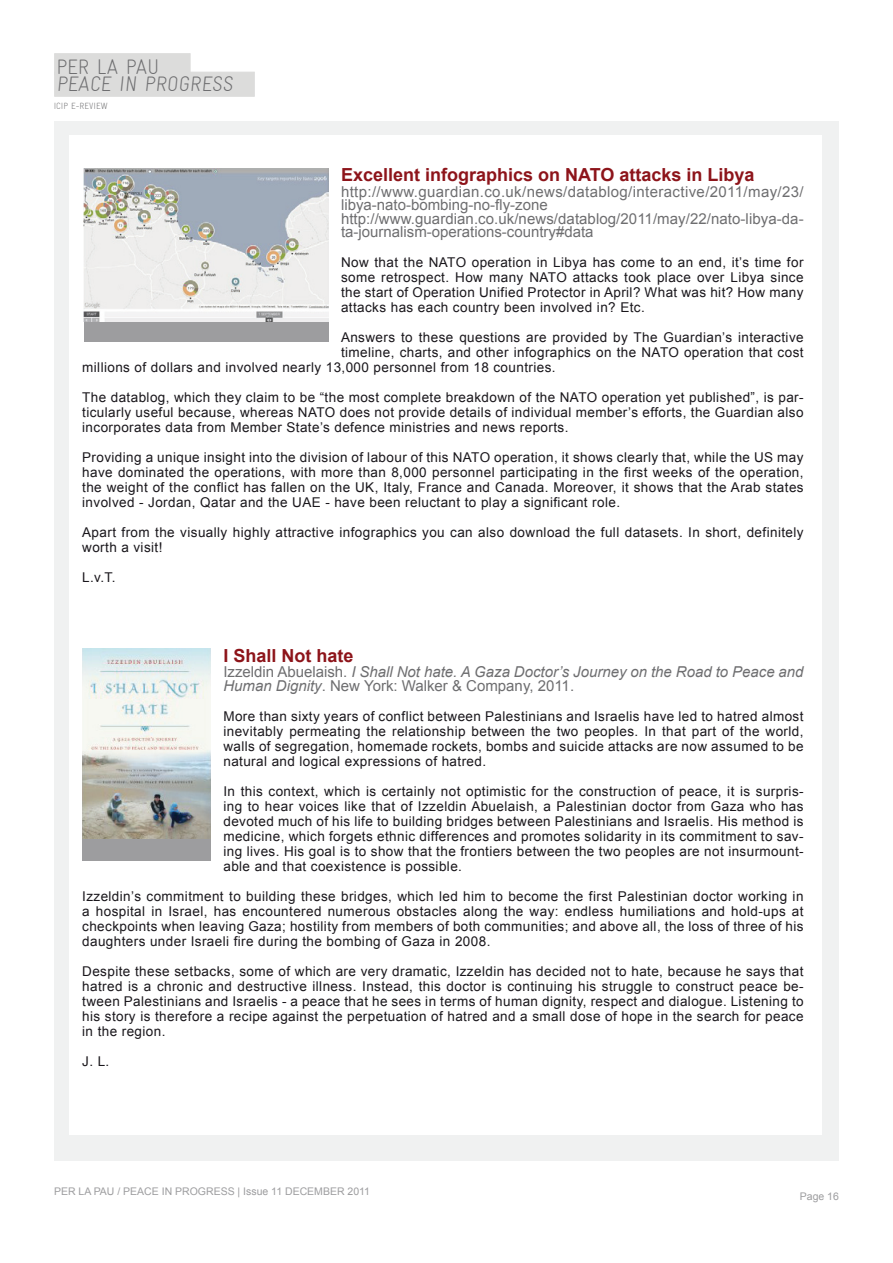
<style>
.page{position:relative;width:893px;height:1263px;background:#fff}
.page>*{position:absolute;margin:0;border:0;box-sizing:border-box;transform-origin:0 0}
.t1{font:300 21px/17.5px "Gravur Condensed";color:#6e6e70}
.t2{font:700 18px "Arial";color:#8d141a}
.t3{font:15px/13.5px "Arial";letter-spacing:.005em;color:#6e6e70}
.t4{font:italic 15px/13.5px "Arial";color:#6e6e70}
.t5{font:13.5px/15px "Arial";letter-spacing:.03em;color:#1a171c;text-align:justify}
.t6{font:10.5px "Arial";color:#9d9d9f}
.t7{font:300 9px "Gravur Condensed";color:#6e6e70}
.s1{font-style:normal}
</style>
<div class="page">
<div style="left:54px;top:53px;width:136px;height:22px;background:#dcdcdb"></div>
<div style="left:54px;top:72px;width:201px;height:25px;background:#dcdcdb"></div>
<div style="left:54px;top:122px;width:785px;height:1039px;background:#f0f1f1"></div>
<div style="left:69px;top:135px;width:752px;height:999px;background:#fff"></div>
<div style="left:84px;top:169px;width:244px;height:173px;background:#9d9d9f"></div>
<img style="left:84px;top:169px;width:244px;height:152px">
<div style="left:82px;top:648px;width:129px;height:212px;background:#9d9d9f"></div>
<img style="left:82px;top:648px;width:129px;height:191px">
<h1 class="t1" style="left:56px;top:58px;width:180px">PER LA PAU<br>PEACE IN PROGRESS</h1>
<p class="t7" style="left:54px;top:101px;width:55px">ICIP E-REVIEW</p>
<h2 class="t2" style="left:341px;top:163px;width:415px">Excellent infographics on NATO attacks in Libya</h2>
<p class="t3" style="left:341px;top:185px;width:464px">http://www.guardian.co.uk/news/datablog/interactive/2011/may/23/ libya-nato-bombing-no-fly-zone http://www.guardian.co.uk/news/datablog/2011/may/22/nato-libya-da&shy;ta-journalism-operations-country#data</p>
<p class="t5" style="left:341px;top:255px;width:464px">Now that the NATO operation in Libya has come to an end, it’s time for some retrospect. How many NATO attacks took place over Libya since the start of Operation Unified Protector in April? What was hit? How many attacks has each country been involved in? Etc.</p>
<p class="t5" style="left:341px;top:330px;width:464px">Answers to these questions are provided by The Guardian’s interactive</p>
<p class="t5" style="left:341px;top:345px;width:464px">timeline, charts, and other infographics on the NATO operation that cost</p>
<p class="t5" style="left:82px;top:360px;width:475px">millions of dollars and involved nearly 13,000 personnel from 18 countries.</p>
<p class="t5" style="left:82px;top:390px;width:723px">The datablog, which they claim to be “the most complete breakdown of the NATO operation yet published”, is par&shy;ticularly useful because, whereas NATO does not provide details of individual member’s efforts, the Guardian also incorporates data from Member State’s defence ministries and news reports.</p>
<p class="t5" style="left:82px;top:450px;width:723px">Providing a unique insight into the division of labour of this NATO operation, it shows clearly that, while the US may have dominated the operations, with more than 8,000 personnel participating in the first weeks of the operation, the weight of the conflict has fallen on the UK, Italy, France and Canada. Moreover, it shows that the Arab states involved - Jordan, Qatar and the UAE - have been reluctant to play a significant role.</p>
<p class="t5" style="left:82px;top:525px;width:723px">Apart from the visually highly attractive infographics you can also download the full datasets. In short, definitely worth a visit!</p>
<p class="t5" style="left:82px;top:570px;width:35px">L.v.T.</p>
<h2 class="t2" style="left:223px;top:643px;width:132px">I Shall Not hate</h2>
<p class="t4" style="left:223px;top:665px;width:582px"><span class="s1">Izzeldin Abuelaish.</span> I Shall Not hate. A Gaza Doctor’s Journey on the Road to Peace and<br>Human Dignity<span class="s1">. New York: Walker &amp; Company, 2011.</span></p>
<p class="t5" style="left:223px;top:709px;width:582px">More than sixty years of conflict between Palestinians and Israelis have led to hatred almost inevitably permeating the relationship between the two peoples. In that part of the world, walls of segregation, homemade rockets, bombs and suicide attacks are now assumed to be natural and logical expressions of hatred.</p>
<p class="t5" style="left:223px;top:784px;width:582px">In this context, which is certainly not optimistic for the construction of peace, it is surpris&shy;ing to hear voices like that of Izzeldin Abuelaish, a Palestinian doctor from Gaza who has devoted much of his life to building bridges between Palestinians and Israelis. His method is medicine, which forgets ethnic differences and promotes solidarity in its commitment to sav&shy;ing lives. His goal is to show that the frontiers between the two peoples are not insurmount&shy;able and that coexistence is possible.</p>
<p class="t5" style="left:82px;top:889px;width:723px">Izzeldin’s commitment to building these bridges, which led him to become the first Palestinian doctor working in a hospital in Israel, has encountered numerous obstacles along the way: endless humiliations and hold-ups at checkpoints when leaving Gaza; hostility from members of both communities; and above all, the loss of three of his daughters under Israeli fire during the bombing of Gaza in 2008.</p>
<p class="t5" style="left:82px;top:964px;width:723px">Despite these setbacks, some of which are very dramatic, Izzeldin has decided not to hate, because he says that hatred is a chronic and destructive illness. Instead, this doctor is continuing his struggle to construct peace be&shy;tween Palestinians and Israelis - a peace that he sees in terms of human dignity, respect and dialogue. Listening to his story is therefore a recipe against the perpetuation of hatred and a small dose of hope in the search for peace in the region.</p>
<p class="t5" style="left:82px;top:1054px;width:29px">J. L.</p>
<p class="t6" style="left:54px;top:1184px;width:318px">PER LA PAU / PEACE IN PROGRESS | Issue 11 DECEMBER 2011</p>
<p class="t6" style="left:800px;top:1189px;width:41px">Page 16</p>
</div>
